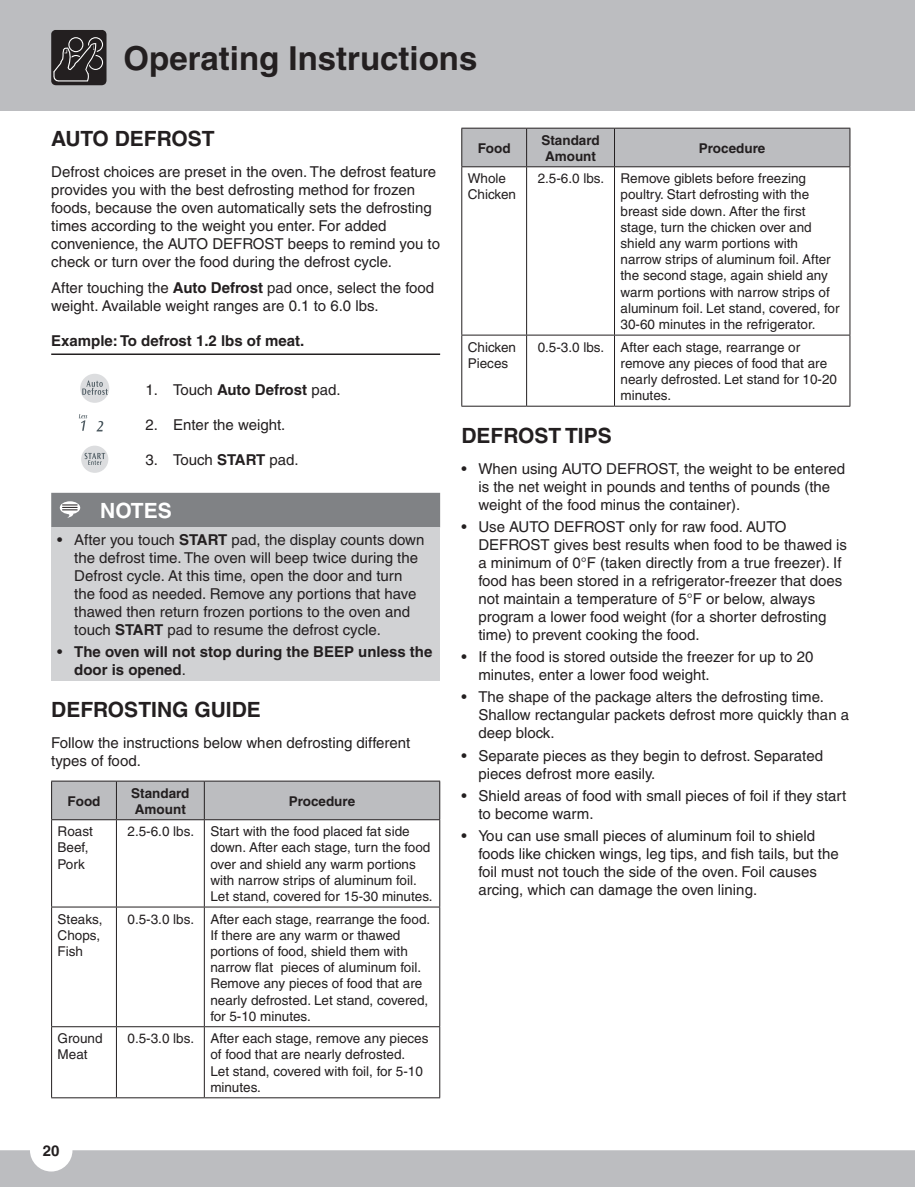
<style>
.page{position:relative;width:915px;height:1187px;background:#fff}
.page>*{position:absolute;margin:0;border:0;box-sizing:border-box;transform-origin:0 0}
.t1{font:700 33px "Helvetica";color:#231f20}
.t2{font:700 21px "Helvetica";color:#231f20}
.t3{font:700 21px "Helvetica";color:#fff}
.t4{font:15px/18px "Helvetica";color:#231f20}
.t5{font:700 15px/18px "Helvetica";color:#231f20}
.t6{font:13.5px/16.2px "Helvetica";color:#231f20}
.t7{font:700 13.5px/16.2px "Helvetica";color:#231f20}
.s1{font-weight:700}
.s2{font-weight:400}
</style>
<div class="page">
<div style="left:0;top:0;width:915px;height:111px;background:#bcbdc0"></div>
<svg style="left:51px;top:30px;width:55px;height:55px;background:#3b3738"></svg>
<hr style="left:51px;top:353px;width:389px;height:2px;background:#231f20">
<div style="left:80px;top:374px;width:29px;height:29px;background:#dcdddf;border-radius:50%"></div>
<svg style="left:82px;top:380px;width:26px;height:15px"></svg>
<svg style="left:79px;top:414px;width:8px;height:17px"></svg>
<svg style="left:96px;top:421px;width:7px;height:10px"></svg>
<div style="left:81px;top:446px;width:27px;height:27px;background:#dcdddf;border-radius:50%"></div>
<svg style="left:85px;top:453px;width:20px;height:12px"></svg>
<div style="left:51px;top:527px;width:389px;height:154px;background:#d1d2d4"></div>
<div style="left:51px;top:493px;width:389px;height:34px;background:#808285"></div>
<div style="left:52px;top:782px;width:387px;height:37px;background:#bcbdc0"></div>
<hr style="left:51px;top:820px;width:1px;height:86px;background:#231f20">
<hr style="left:116px;top:820px;width:1px;height:86px;background:#231f20">
<hr style="left:204px;top:820px;width:1px;height:86px;background:#231f20">
<hr style="left:439px;top:820px;width:1px;height:86px;background:#231f20">
<hr style="left:51px;top:906px;width:65px;height:1px;background:#231f20">
<hr style="left:51px;top:907px;width:1px;height:119px;background:#231f20">
<hr style="left:116px;top:906px;width:88px;height:1px;background:#231f20">
<hr style="left:116px;top:907px;width:1px;height:119px;background:#231f20">
<hr style="left:204px;top:906px;width:236px;height:1px;background:#231f20">
<hr style="left:204px;top:907px;width:1px;height:119px;background:#231f20">
<hr style="left:439px;top:907px;width:1px;height:119px;background:#231f20">
<hr style="left:51px;top:1026px;width:65px;height:1px;background:#231f20">
<hr style="left:51px;top:1027px;width:1px;height:70px;background:#231f20">
<hr style="left:116px;top:1026px;width:88px;height:1px;background:#231f20">
<hr style="left:116px;top:1027px;width:1px;height:70px;background:#231f20">
<hr style="left:204px;top:1026px;width:236px;height:1px;background:#231f20">
<hr style="left:204px;top:1027px;width:1px;height:70px;background:#231f20">
<hr style="left:439px;top:1027px;width:1px;height:70px;background:#231f20">
<hr style="left:51px;top:781px;width:65px;height:1px;background:#231f20">
<hr style="left:51px;top:781px;width:1px;height:38px;background:#231f20">
<hr style="left:116px;top:781px;width:88px;height:1px;background:#231f20">
<hr style="left:116px;top:781px;width:1px;height:38px;background:#231f20">
<hr style="left:204px;top:781px;width:236px;height:1px;background:#231f20">
<hr style="left:204px;top:781px;width:1px;height:38px;background:#231f20">
<hr style="left:439px;top:781px;width:1px;height:38px;background:#231f20">
<hr style="left:51px;top:819px;width:65px;height:1px;background:#231f20">
<hr style="left:116px;top:819px;width:88px;height:1px;background:#231f20">
<hr style="left:204px;top:819px;width:236px;height:1px;background:#231f20">
<hr style="left:51px;top:1097px;width:65px;height:1px;background:#231f20">
<hr style="left:116px;top:1097px;width:88px;height:1px;background:#231f20">
<hr style="left:204px;top:1097px;width:236px;height:1px;background:#231f20">
<div style="left:462px;top:129px;width:387px;height:37px;background:#bcbdc0"></div>
<hr style="left:461px;top:128px;width:66px;height:1px;background:#231f20">
<hr style="left:461px;top:129px;width:1px;height:37px;background:#231f20">
<hr style="left:527px;top:128px;width:87px;height:1px;background:#231f20">
<hr style="left:526px;top:129px;width:1px;height:37px;background:#231f20">
<hr style="left:614px;top:128px;width:236px;height:1px;background:#231f20">
<hr style="left:614px;top:129px;width:1px;height:37px;background:#231f20">
<hr style="left:849px;top:129px;width:1px;height:37px;background:#231f20">
<hr style="left:461px;top:166px;width:66px;height:1px;background:#231f20">
<hr style="left:527px;top:166px;width:87px;height:1px;background:#231f20">
<hr style="left:614px;top:166px;width:236px;height:1px;background:#231f20">
<hr style="left:461px;top:167px;width:1px;height:168px;background:#231f20">
<hr style="left:526px;top:167px;width:1px;height:168px;background:#231f20">
<hr style="left:614px;top:167px;width:1px;height:168px;background:#231f20">
<hr style="left:849px;top:167px;width:1px;height:168px;background:#231f20">
<hr style="left:461px;top:335px;width:66px;height:1px;background:#231f20">
<hr style="left:461px;top:335px;width:1px;height:71px;background:#231f20">
<hr style="left:527px;top:335px;width:87px;height:1px;background:#231f20">
<hr style="left:526px;top:335px;width:1px;height:71px;background:#231f20">
<hr style="left:614px;top:335px;width:236px;height:1px;background:#231f20">
<hr style="left:614px;top:335px;width:1px;height:71px;background:#231f20">
<hr style="left:849px;top:335px;width:1px;height:71px;background:#231f20">
<hr style="left:461px;top:406px;width:66px;height:1px;background:#231f20">
<hr style="left:527px;top:406px;width:87px;height:1px;background:#231f20">
<hr style="left:614px;top:406px;width:236px;height:1px;background:#231f20">
<div style="left:0;top:1150px;width:915px;height:37px;background:#bcbdc0"></div>
<h1 class="t1" style="left:124px;top:39px;width:355px">Operating Instructions</h1>
<h2 class="t2" style="left:51px;top:126px;width:165px">AUTO DEFROST</h2>
<p class="t4" style="left:51px;top:162px;width:390px">Defrost choices are preset in the oven. The defrost feature provides you with the best defrosting method for frozen foods, because the oven automatically sets the defrosting times according to the weight you enter. For added convenience, the AUTO DEFROST beeps to remind you to check or turn over the food during the defrost cycle.</p>
<p class="t4" style="left:51px;top:279px;width:384px">After touching the <span class="s1">Auto Defrost</span> pad once, select the food weight. Available weight ranges are 0.1 to 6.0 lbs.</p>
<p class="t5" style="left:51px;top:331px;width:253px">Example: To defrost 1.2 lbs of meat.</p>
<p class="t4" style="left:145px;top:380px;width:197px">1. Touch <span class="s1">Auto Defrost</span> pad.</p>
<p class="t4" style="left:145px;top:416px;width:142px">2. Enter the weight.</p>
<p class="t4" style="left:145px;top:451px;width:155px">3. Touch <span class="s1">START</span> pad.</p>
<h2 class="t3" style="left:100px;top:498px;width:73px">NOTES</h2>
<p class="t4" style="left:74px;top:531px;width:352px;text-indent:-17px">• After you touch <span class="s1">START</span> pad, the display counts down the defrost time. The oven will beep twice during the Defrost cycle. At this time, open the door and turn the food as needed. Remove any portions that have thawed then return frozen portions to the oven and touch <span class="s1">START</span> pad to resume the defrost cycle.</p>
<p class="t5" style="left:74px;top:643px;width:360px;text-indent:-17px"><span class="s2">•</span> The oven will not stop during the BEEP unless the door is opened<span class="s2">.</span></p>
<h2 class="t2" style="left:51px;top:697px;width:211px">DEFROSTING GUIDE</h2>
<p class="t4" style="left:51px;top:734px;width:361px">Follow the instructions below when defrosting different types of food.</p>
<p class="t7" style="left:68px;top:792px;width:34px">Food</p>
<p class="t7" style="left:131px;top:784px;width:60px">Standard<br>Amount</p>
<p class="t7" style="left:289px;top:792px;width:68px">Procedure</p>
<p class="t6" style="left:58px;top:823px;width:37px">Roast<br>Beef,<br>Pork</p>
<p class="t6" style="left:210px;top:823px;width:224px;text-indent:-83px">2.5-6.0 lbs. Start with the food placed fat side down. After each stage, turn the food over and shield any warm portions with narrow strips of aluminum foil.<br>Let stand, covered for 15-30 minutes.</p>
<p class="t6" style="left:58px;top:910px;width:46px">Steaks,<br>Chops,<br>Fish</p>
<p class="t6" style="left:210px;top:910px;width:221px;text-indent:-83px">0.5-3.0 lbs. After each stage, rearrange the food.<br>If there are any warm or thawed portions of food, shield them with narrow flat pieces of aluminum foil.<br>Remove any pieces of food that are nearly defrosted. Let stand, covered, for 5-10 minutes.</p>
<p class="t6" style="left:58px;top:1030px;width:47px">Ground<br>Meat</p>
<p class="t6" style="left:210px;top:1030px;width:220px;text-indent:-83px">0.5-3.0 lbs. After each stage, remove any pieces of food that are nearly defrosted.<br>Let stand, covered with foil, for 5-10 minutes.</p>
<p class="t5" style="left:43px;top:1141px;width:18px">20</p>
<p class="t7" style="left:478px;top:140px;width:34px">Food</p>
<p class="t7" style="left:541px;top:131px;width:60px">Standard<br>Amount</p>
<p class="t7" style="left:699px;top:140px;width:68px">Procedure</p>
<p class="t6" style="left:468px;top:170px;width:50px">Whole<br>Chicken</p>
<p class="t6" style="left:620px;top:170px;width:221px;text-indent:-83px">2.5-6.0 lbs. Remove giblets before freezing poultry. Start defrosting with the breast side down. After the first stage, turn the chicken over and shield any warm portions with narrow strips of aluminum foil. After the second stage, again shield any warm portions with narrow strips of aluminum foil. Let stand, covered, for 30-60 minutes in the refrigerator.</p>
<p class="t6" style="left:468px;top:339px;width:50px">Chicken<br>Pieces</p>
<p class="t6" style="left:620px;top:339px;width:218px;text-indent:-83px">0.5-3.0 lbs. After each stage, rearrange or remove any pieces of food that are nearly defrosted. Let stand for 10-20 minutes.</p>
<h2 class="t2" style="left:461px;top:422px;width:152px">DEFROST TIPS</h2>
<p class="t4" style="left:478px;top:459px;width:368px;text-indent:-17px">• When using AUTO DEFROST, the weight to be entered is the net weight in pounds and tenths of pounds (the weight of the food minus the container).</p>
<p class="t4" style="left:478px;top:517px;width:370px;text-indent:-17px">• Use AUTO DEFROST only for raw food. AUTO DEFROST gives best results when food to be thawed is a minimum of 0°F (taken directly from a true freezer). If food has been stored in a refrigerator-freezer that does not maintain a temperature of 5°F or below, always program a lower food weight (for a shorter defrosting time) to prevent cooking the food.</p>
<p class="t4" style="left:478px;top:648px;width:336px;text-indent:-17px">• If the food is stored outside the freezer for up to 20 minutes, enter a lower food weight.</p>
<p class="t4" style="left:478px;top:688px;width:372px;text-indent:-17px">• The shape of the package alters the defrosting time.<br>Shallow rectangular packets defrost more quickly than a deep block.</p>
<p class="t4" style="left:478px;top:746px;width:346px;text-indent:-17px">• Separate pieces as they begin to defrost. Separated pieces defrost more easily.</p>
<p class="t4" style="left:478px;top:786px;width:369px;text-indent:-17px">• Shield areas of food with small pieces of foil if they start to become warm.</p>
<p class="t4" style="left:478px;top:827px;width:362px;text-indent:-17px">• You can use small pieces of aluminum foil to shield foods like chicken wings, leg tips, and fish tails, but the foil must not touch the side of the oven. Foil causes arcing, which can damage the oven lining.</p>
</div>
